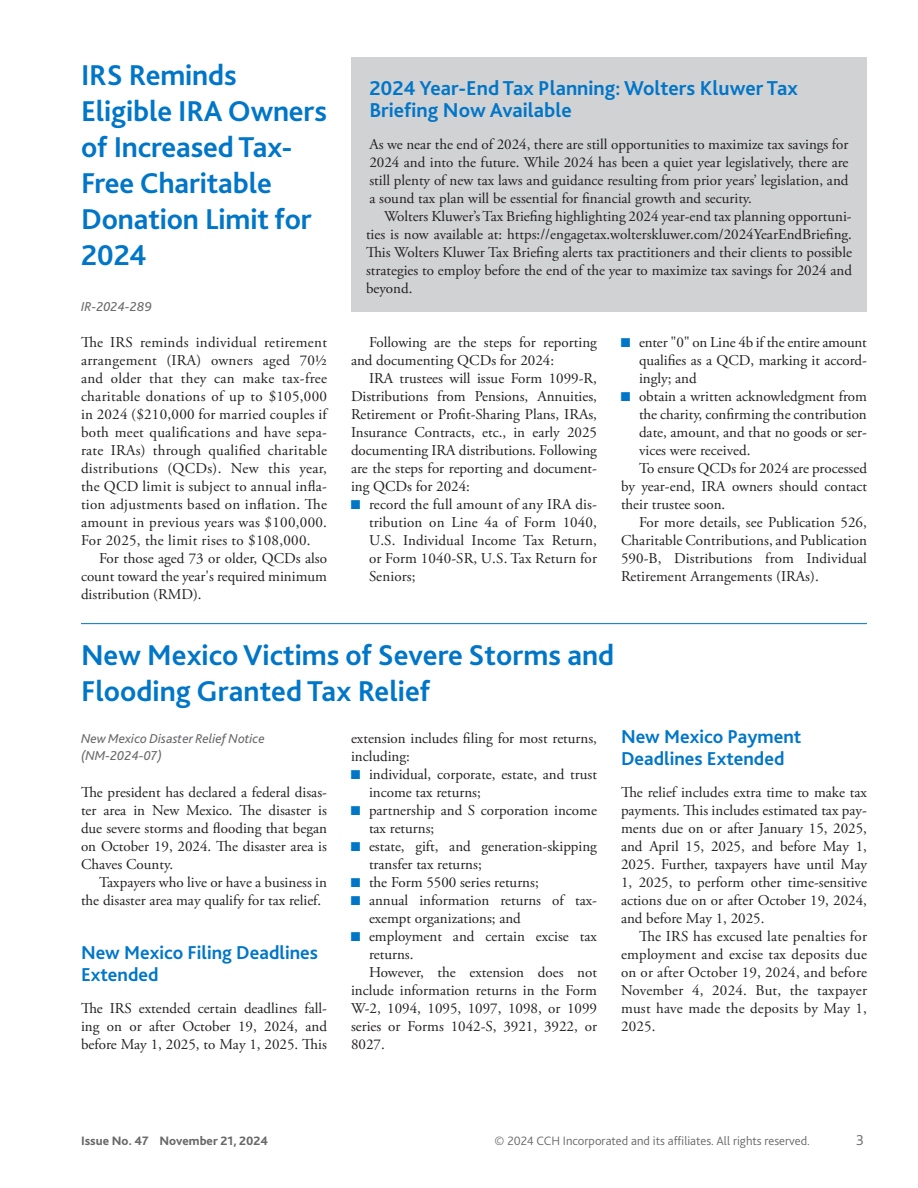
<style>
.page{position:relative;width:918px;height:1188px;background:#fff}
.page>*{position:absolute;margin:0;border:0;box-sizing:border-box;transform-origin:0 0}
.t1{font:700 30px/36px "Bliss 2";letter-spacing:-.005em;color:#0076c8}
.t2{font:700 21px/22.5px "Bliss 2";color:#0076c8}
.t3{font:700 19.5px/22.5px "Bliss 2";color:#0076c8}
.t4{font:15px/18px "Adobe Garamond Pro";color:#231f20;text-align:justify}
.t5{font:300 15px "Bliss 2";color:#69696c}
.t6{font:italic 13.5px/18px "Bliss 2";color:#69696c}
.t7{font:300 12.75px "Bliss 2";color:#69696c}
.t8{font:800 12.75px "Bliss 2";color:#69696c}
.s1{color:#0076c8}
</style>
<div class="page">
<hr style="left:81px;top:623px;width:786px;height:1px;background:#0076c8">
<div style="left:351px;top:57px;width:516px;height:83px;background:#d1d2d4"></div>
<div style="left:351px;top:119px;width:516px;height:106px;background:#d1d2d4"></div>
<div style="left:351px;top:195px;width:516px;height:117px;background:#d1d2d4"></div>
<h1 class="t1" style="left:81px;top:57px;width:248px">IRS Reminds<br>Eligible IRA Owners of Increased Tax-<br>Free Charitable<br>Donation Limit for<br>2024</h1>
<p class="t6" style="left:81px;top:297px;width:73px">IR-2024-289</p>
<p class="t4" style="left:81px;top:333px;width:248px">The IRS reminds individual retirement arrangement (IRA) owners aged 70½ and older that they can make tax-free charitable donations of up to $105,000 in 2024 ($210,000 for married couples if both meet qualifications and have sepa&shy;rate IRAs) through qualified charitable distributions (QCDs). New this year, the QCD limit is subject to annual infla&shy;tion adjustments based on inflation. The amount in previous years was $100,000.<br>For 2025, the limit rises to $108,000.</p>
<p class="t4" style="left:81px;top:549px;width:247px;text-indent:18px">For those aged 73 or older, QCDs also count toward the year's required minimum distribution (RMD).</p>
<h2 class="t2" style="left:369px;top:76px;width:430px">2024 Year-End Tax Planning: Wolters Kluwer Tax<br>Briefing Now Available</h2>
<p class="t4" style="left:369px;top:135px;width:481px">As we near the end of 2024, there are still opportunities to maximize tax savings for 2024 and into the future. While 2024 has been a quiet year legislatively, there are still plenty of new tax laws and guidance resulting from prior years’ legislation, and a sound tax plan will be essential for financial growth and security.</p>
<p class="t4" style="left:366px;top:207px;width:488px;text-indent:18px">Wolters Kluwer’s Tax Briefing highlighting 2024 year-end tax planning opportuni&shy;ties is now available at: https://engagetax.wolterskluwer.com/2024YearEndBriefing.<br>This Wolters Kluwer Tax Briefing alerts tax practitioners and their clients to possible strategies to employ before the end of the year to maximize tax savings for 2024 and beyond.</p>
<p class="t4" style="left:351px;top:333px;width:247px;text-indent:18px">Following are the steps for reporting and documenting QCDs for 2024:</p>
<p class="t4" style="left:351px;top:369px;width:248px;text-indent:18px">IRA trustees will issue Form 1099-R, Distributions from Pensions, Annuities, Retirement or Profit-Sharing Plans, IRAs, Insurance Contracts, etc., in early 2025 documenting IRA distributions. Following are the steps for reporting and document&shy;ing QCDs for 2024:</p>
<p class="t4" style="left:369px;top:495px;width:230px;text-indent:-18px"><span class="s1">■</span> record the full amount of any IRA dis&shy;tribution on Line 4a of Form 1040, U.S. Individual Income Tax Return, or Form 1040-SR, U.S. Tax Return for Seniors;</p>
<p class="t4" style="left:639px;top:333px;width:230px;text-indent:-18px"><span class="s1">■</span> enter "0" on Line 4b if the entire amount qualifies as a QCD, marking it accord&shy;ingly; and</p>
<p class="t4" style="left:621px;top:387px;width:248px"><span class="s1">■</span> obtain a written acknowledgment from</p>
<p class="t4" style="left:639px;top:405px;width:229px">the charity, confirming the contribution</p>
<p class="t4" style="left:639px;top:423px;width:230px">date, amount, and that no goods or ser-</p>
<p class="t4" style="left:639px;top:441px;width:113px">vices were received.</p>
<p class="t4" style="left:639px;top:459px;width:230px">To ensure QCDs for 2024 are processed</p>
<p class="t4" style="left:621px;top:477px;width:247px">by year-end, IRA owners should contact</p>
<p class="t4" style="left:621px;top:495px;width:106px">their trustee soon.</p>
<p class="t4" style="left:639px;top:513px;width:229px">For more details, see Publication 526,</p>
<p class="t4" style="left:621px;top:531px;width:248px">Charitable Contributions, and Publication</p>
<p class="t4" style="left:621px;top:549px;width:247px">590-B, Distributions from Individual</p>
<p class="t4" style="left:621px;top:567px;width:199px">Retirement Arrangements (IRAs).</p>
<h1 class="t1" style="left:81px;top:636px;width:535px">New Mexico Victims of Severe Storms and<br>Flooding Granted Tax Relief</h1>
<p class="t6" style="left:81px;top:729px;width:185px">New Mexico Disaster Relief Notice (NM-2024-07)</p>
<p class="t4" style="left:81px;top:783px;width:248px">The president has declared a federal disas&shy;ter area in New Mexico. The disaster is due severe storms and flooding that began on October 19, 2024. The disaster area is Chaves County.</p>
<p class="t4" style="left:81px;top:873px;width:248px;text-indent:18px">Taxpayers who live or have a business in the disaster area may qualify for tax relief.</p>
<h3 class="t3" style="left:81px;top:940px;width:238px">New Mexico Filing Deadlines<br>Extended</h3>
<p class="t4" style="left:81px;top:999px;width:248px">The IRS extended certain deadlines fall&shy;ing on or after October 19, 2024, and before May 1, 2025, to May 1, 2025. This</p>
<p class="t4" style="left:351px;top:729px;width:248px">extension includes filing for most returns, including:</p>
<p class="t4" style="left:369px;top:765px;width:230px;text-indent:-18px"><span class="s1">■</span> individual, corporate, estate, and trust income tax returns;</p>
<p class="t4" style="left:369px;top:801px;width:230px;text-indent:-18px"><span class="s1">■</span> partnership and S corporation income tax returns;</p>
<p class="t4" style="left:369px;top:837px;width:229px;text-indent:-18px"><span class="s1">■</span> estate, gift, and generation-skipping transfer tax returns;</p>
<p class="t4" style="left:351px;top:873px;width:189px"><span class="s1">■</span> the Form 5500 series returns;</p>
<p class="t4" style="left:369px;top:891px;width:230px;text-indent:-18px"><span class="s1">■</span> annual information returns of tax&shy;exempt organizations; and</p>
<p class="t4" style="left:351px;top:927px;width:248px"><span class="s1">■</span> employment and certain excise tax</p>
<p class="t4" style="left:369px;top:945px;width:46px">returns.</p>
<p class="t4" style="left:369px;top:963px;width:230px">However, the extension does not</p>
<p class="t4" style="left:351px;top:981px;width:248px">include information returns in the Form</p>
<p class="t4" style="left:351px;top:999px;width:247px">W-2, 1094, 1095, 1097, 1098, or 1099</p>
<p class="t4" style="left:351px;top:1017px;width:247px">series or Forms 1042-S, 3921, 3922, or</p>
<p class="t4" style="left:351px;top:1035px;width:35px">8027.</p>
<h3 class="t3" style="left:621px;top:724px;width:182px">New Mexico Payment<br>Deadlines Extended</h3>
<p class="t4" style="left:621px;top:783px;width:248px">The relief includes extra time to make tax payments. This includes estimated tax pay&shy;ments due on or after January 15, 2025, and April 15, 2025, and before May 1, 2025. Further, taxpayers have until May 1, 2025, to perform other time-sensitive actions due on or after October 19, 2024, and before May 1, 2025.</p>
<p class="t4" style="left:621px;top:927px;width:248px;text-indent:18px">The IRS has excused late penalties for employment and excise tax deposits due on or after October 19, 2024, and before November 4, 2024. But, the taxpayer must have made the deposits by May 1, 2025.</p>
<p class="t8" style="left:81px;top:1133px;width:189px">Issue No. 47 November 21, 2024</p>
<p class="t7" style="left:495px;top:1133px;width:317px">© 2024 CCH Incorporated and its affiliates. All rights reserved.</p>
<p class="t5" style="left:856px;top:1131px;width:9px">3</p>
</div>
